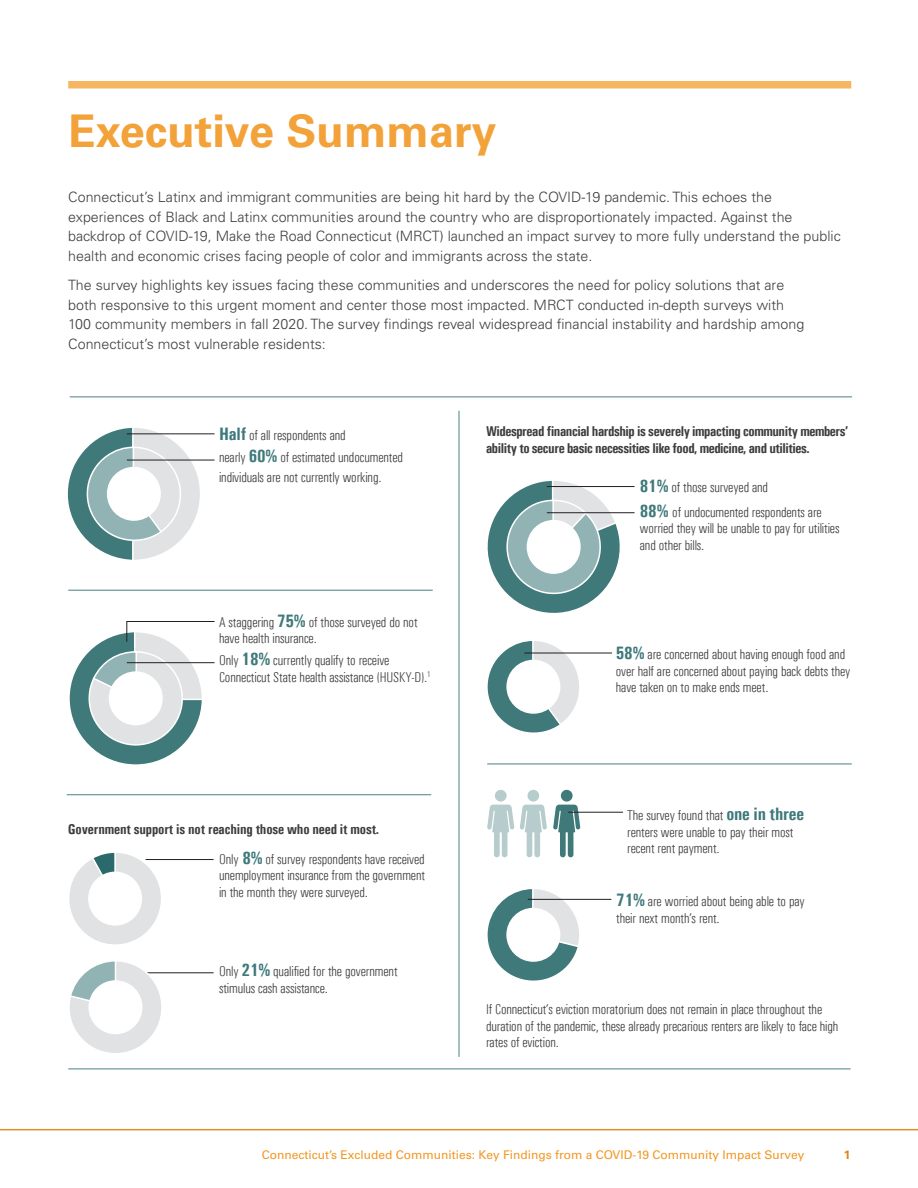
<style>
.page{position:relative;width:918px;height:1188px;background:#fff}
.page>*{position:absolute;margin:0;border:0;box-sizing:border-box;transform-origin:0 0}
.BOD_H1{font:700 45px "Univers LT Std";color:#f3a239}
.CHA_Label{font:300 condensed 14.25px/16.5px "Univers";letter-spacing:-.01em;color:#3e3e3f}
.BOD_Main_text{font:300 14.25px/19.5px "Univers LT Std";color:#3e3e3f}
.CHA_Label-2{font:700 condensed 14.25px/16.5px "Univers";letter-spacing:-.03em;color:#3e3e3f}
.CHA_Label-3{font:700 condensed 14.25px "Univers";letter-spacing:-.01em;color:#3e3e3f}
.t1{font:12px "Univers LT Std";color:#f29724}
.t2{font:700 12px "Univers LT Std";color:#e0810d}
.s1{font-weight:700;font-size:18px;color:#3f797b}
</style>
<div class="page">
<hr style="left:0;top:1129px;width:918px;height:1px;background:#e38e25">
<svg style="left:69px;top:852px;width:92px;height:93px"></svg>
<div style="left:89px;top:872px;width:52px;height:53px;background:#fff;border-radius:50%"></div>
<div style="left:88px;top:872px;width:54px;height:54px;border:2px solid #fff;border-radius:50%"></div>
<svg style="left:67px;top:427px;width:135px;height:133px"></svg>
<div style="left:108px;top:468px;width:52px;height:52px;background:#fff;border-radius:50%"></div>
<div style="left:107px;top:467px;width:54px;height:54px;border:2px solid #fff;border-radius:50%"></div>
<hr style="left:146px;top:859px;width:68px;height:1px;background:#231f20">
<hr style="left:459px;top:411px;width:1px;height:646px;background:#4a8082">
<div style="left:68px;top:81px;width:783px;height:7px;background:#f5b561"></div>
<hr style="left:127px;top:434px;width:88px;height:1px;background:#231f20">
<hr style="left:68px;top:590px;width:365px;height:1px;background:#4a8082">
<hr style="left:146px;top:973px;width:68px;height:1px;background:#231f20">
<hr style="left:67px;top:794px;width:364px;height:1px;background:#4a8082">
<hr style="left:68px;top:1069px;width:783px;height:1px;background:#4a8082">
<hr style="left:70px;top:397px;width:782px;height:1px;background:#4a8082">
<hr style="left:487px;top:764px;width:365px;height:1px;background:#4a8082">
<hr style="left:127px;top:460px;width:88px;height:1px;background:#231f20">
<svg style="left:69px;top:621px;width:146px;height:144px"></svg>
<hr style="left:127px;top:662px;width:88px;height:1px;background:#231f20">
<svg style="left:70px;top:961px;width:94px;height:92px"></svg>
<div style="left:89px;top:981px;width:53px;height:53px;background:#fff;border-radius:50%"></div>
<div style="left:88px;top:980px;width:54px;height:54px;border:2px solid #fff;border-radius:50%"></div>
<svg style="left:487px;top:480px;width:142px;height:133px"></svg>
<div style="left:527px;top:521px;width:53px;height:52px;background:#fff;border-radius:50%"></div>
<div style="left:527px;top:520px;width:54px;height:54px;border:2px solid #fff;border-radius:50%"></div>
<hr style="left:547px;top:486px;width:88px;height:1px;background:#231f20">
<hr style="left:547px;top:512px;width:88px;height:1px;background:#231f20">
<svg style="left:487px;top:641px;width:94px;height:92px"></svg>
<div style="left:507px;top:660px;width:53px;height:53px;background:#fff;border-radius:50%"></div>
<div style="left:506px;top:660px;width:54px;height:54px;border:2px solid #fff;border-radius:50%"></div>
<hr style="left:524px;top:653px;width:88px;height:1px;background:#231f20">
<svg style="left:487px;top:805px;width:27px;height:52px"></svg>
<div style="left:495px;top:790px;width:12px;height:12px;background:#b7cccd;border-radius:50%"></div>
<svg style="left:520px;top:805px;width:27px;height:52px"></svg>
<div style="left:527px;top:790px;width:12px;height:12px;background:#b7cccd;border-radius:50%"></div>
<svg style="left:553px;top:805px;width:27px;height:52px"></svg>
<div style="left:561px;top:790px;width:12px;height:12px;background:#3f797a;border-radius:50%"></div>
<hr style="left:568px;top:812px;width:55px;height:1px;background:#231f20">
<svg style="left:487px;top:889px;width:94px;height:92px"></svg>
<div style="left:507px;top:909px;width:53px;height:52px;background:#fff;border-radius:50%"></div>
<div style="left:506px;top:908px;width:54px;height:54px;border:2px solid #fff;border-radius:50%"></div>
<hr style="left:528px;top:899px;width:83px;height:1px;background:#231f20">
<p class="BOD_H1" style="left:68px;top:105px;width:430px">Executive Summary</p>
<p class="BOD_Main_text" style="left:68px;top:188px;width:774px">Connecticut’s Latinx and immigrant communities are being hit hard by the COVID-19 pandemic. This echoes the experiences of Black and Latinx communities around the country who are disproportionately impacted. Against the backdrop of COVID-19, Make the Road Connecticut (MRCT) launched an impact survey to more fully understand the public health and economic crises facing people of color and immigrants across the state.</p>
<p class="BOD_Main_text" style="left:68px;top:275px;width:738px">The survey highlights key issues facing these communities and underscores the need for policy solutions that are both responsive to this urgent moment and center those most impacted. MRCT conducted in-depth surveys with 100 community members in fall 2020. The survey findings reveal widespread financial instability and hardship among Connecticut’s most vulnerable residents:</p>
<p class="CHA_Label" style="left:219px;top:427px;width:128px"><span class="s1">Half</span> of all respondents and</p>
<p class="CHA_Label-2" style="left:486px;top:423px;width:364px">Widespread financial hardship is severely impacting community members’ ability to secure basic necessities like food, medicine, and utilities.</p>
<p class="CHA_Label" style="left:219px;top:448px;width:186px;line-height:19.5px">nearly <span class="s1">60%</span> of estimated undocumented individuals are not currently working.</p>
<p class="CHA_Label" style="left:640px;top:479px;width:130px"><span class="s1">81%</span> of those surveyed and</p>
<p class="CHA_Label" style="left:219px;top:614px;width:200px">A staggering <span class="s1">75%</span> of those surveyed do not have health insurance.</p>
<p class="CHA_Label" style="left:219px;top:652px;width:213px">Only <span class="s1">18%</span> currently qualify to receive<br>Connecticut State health assistance (HUSKY-D).<sup>1</sup></p>
<p class="CHA_Label-3" style="left:68px;top:821px;width:313px">Government support is not reaching those who need it most.</p>
<p class="CHA_Label" style="left:219px;top:851px;width:208px;text-align:justify">Only <span class="s1">8%</span> of survey respondents have received unemployment insurance from the government in the month they were surveyed.</p>
<p class="CHA_Label" style="left:219px;top:963px;width:180px">Only <span class="s1">21%</span> qualified for the government stimulus cash assistance.</p>
<p class="CHA_Label" style="left:640px;top:504px;width:201px"><span class="s1">88%</span> of undocumented respondents are worried they will be unable to pay for utilities and other bills.</p>
<p class="CHA_Label" style="left:616px;top:646px;width:236px"><span class="s1">58%</span> are concerned about having enough food and over half are concerned about paying back debts they have taken on to make ends meet.</p>
<p class="CHA_Label" style="left:627px;top:807px;width:178px">The survey found that <span class="s1">one in three </span>renters were unable to pay their most recent rent payment.</p>
<p class="CHA_Label" style="left:616px;top:893px;width:190px"><span class="s1">71%</span> are worried about being able to pay their next month’s rent.</p>
<p class="CHA_Label" style="left:486px;top:1001px;width:354px">If Connecticut’s eviction moratorium does not remain in place throughout the duration of the pandemic, these already precarious renters are likely to face high rates of eviction.</p>
<p class="t1" style="left:262px;top:1148px;width:544px">Connecticut’s Excluded Communities: Key Findings from a COVID-19 Community Impact Survey</p>
<p class="t2" style="left:844px;top:1148px;width:8px">1</p>
</div>
